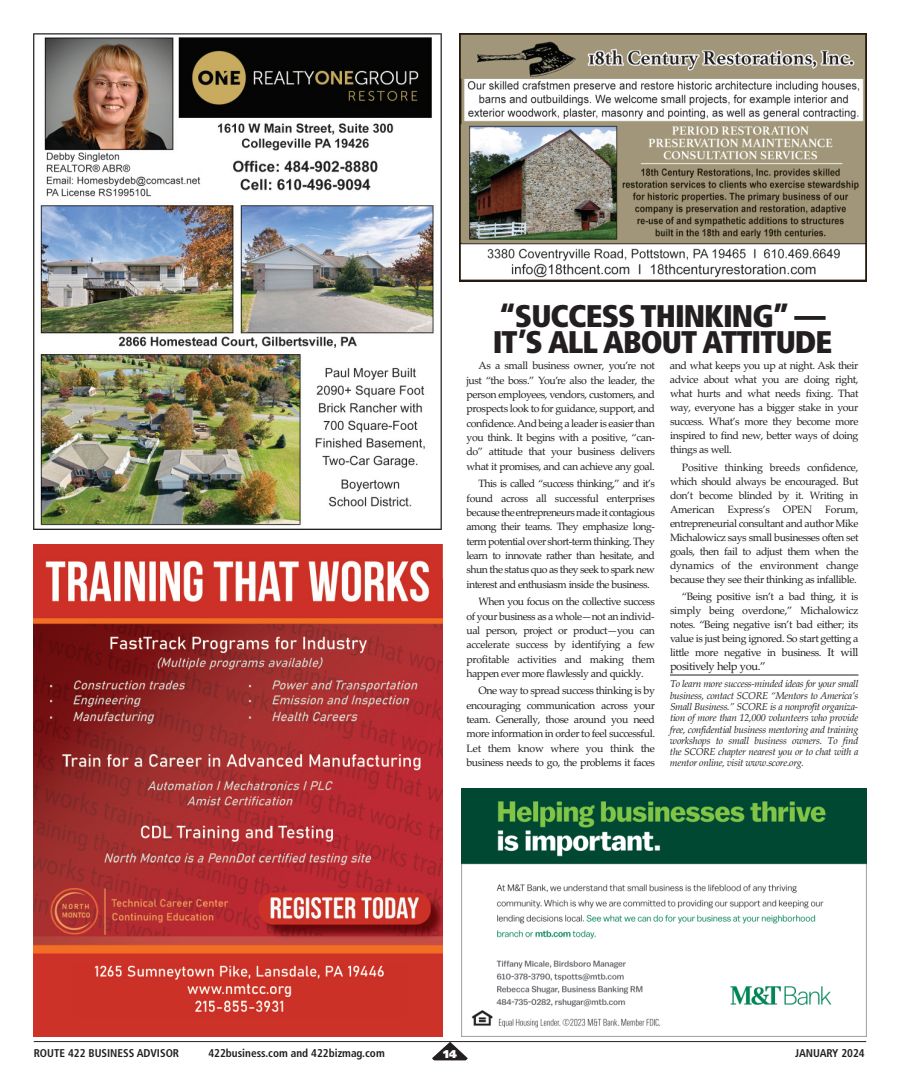
<style>
.page{position:relative;width:900px;height:1092px;background:#fff}
.page>*{position:absolute;margin:0;border:0;box-sizing:border-box;transform-origin:0 0}
.t1{font:900 condensed 31.25px/26.2px "Frutiger";letter-spacing:-.03em;color:#231f20}
.t2{font:700 condensed 11.25px "Frutiger";color:#231f20}
.t3{font:11.25px "Palatino Linotype";letter-spacing:-.04em;color:#231f20}
.t4{font:900 11.25px "Frutiger";color:#fff}
.t5{font:10.62px/14.4px "Palatino Linotype";letter-spacing:-.04em;color:#231f20;text-align:justify}
.t6{font:italic 10px/11.2px "Palatino Linotype";letter-spacing:-.03em;color:#231f20;text-align:justify}
.s1{font-size:11.25px}
</style>
<div class="page">
<hr style="left:34px;top:1041px;width:832px;height:1px;background:#231f20">
<svg style="left:432px;top:1041px;width:36px;height:19px"></svg>
<img style="left:461px;top:788px;width:405px;height:248px">
<img style="left:460px;top:34px;width:406px;height:247px">
<img style="left:34px;top:34px;width:407px;height:495px">
<img style="left:34px;top:544px;width:408px;height:492px">
<hr style="left:670px;top:674px;width:188px;height:1px;background:#231f20">
<h1 class="t1" style="left:493px;top:305px;width:341px">“SUCCESS THINKING” —<br>IT’S ALL ABOUT ATTITUDE</h1>
<p class="t5" style="left:467px;top:358px;width:190px;text-indent:12px">As a small business owner, you’re not just “the boss.” You’re also the leader, the person employees, vendors, customers, and prospects look to for guidance, support, and confidence.And being a leader is easier than you think. It begins with a positive, “can&shy;do” attitude that your business delivers what it promises, and can achieve any goal.</p>
<p class="t5" style="left:467px;top:476px;width:190px;text-indent:12px">This is called “success thinking,” and it’s found across all successful enterprises because the entrepreneurs made it contagious among their teams. They emphasize long&shy;term potential over short-term thinking. They learn to innovate rather than hesitate, and shun the status quo as they seek to spark new interest and enthusiasm inside the business.</p>
<p class="t5" style="left:467px;top:594px;width:190px;text-indent:12px">When you focus on the collective success of your business as a whole—not an individ&shy;ual person, project or product—you can accelerate success by identifying a few profitable activities and making them happen ever more flawlessly and quickly.</p>
<p class="t5" style="left:467px;top:683px;width:190px;text-indent:12px">One way to spread success thinking is by encouraging communication across your team. Generally, those around you need more information in order to feel successful.<br>Let them know where you think the business needs to go, the problems it faces</p>
<p class="t5" style="left:670px;top:358px;width:190px;line-height:14px">and what keeps you up at night. Ask their advice about what you are doing right, what hurts and what needs fixing. That way, everyone has a bigger stake in your success. What’s more they become more inspired to find new, better ways of doing things as well.</p>
<p class="t5" style="left:670px;top:460px;width:190px;line-height:14px;text-indent:12px">Positive thinking breeds confidence, which should always be encouraged. But don’t become blinded by it. Writing in American Express’s OPEN Forum, entrepreneurial consultant and author Mike Michalowicz says small businesses often set goals, then fail to adjust them when the dynamics of the environment change because they see their thinking as infallible.</p>
<p class="t5" style="left:670px;top:589px;width:190px;line-height:14px;text-indent:12px">“Being positive isn’t a bad thing, it is simply being overdone,” Michalowicz notes. “Being negative isn’t bad either; its value is just being ignored. So start getting a little more negative in business. <span class="s1">It will</span></p>
<p class="t3" style="left:670px;top:659px;width:97px">positively help you.”</p>
<p class="t6" style="left:670px;top:678px;width:190px">To learn more success-minded ideas for your small business, contact SCORE “Mentors to America’s Small Business.” SCORE is a nonprofit organiza&shy;tion of more than 12,000 volunteers who provide free, confidential business mentoring and training workshops to small business owners. To find the SCORE chapter nearest you or to chat with a mentor online, visit www.score.org.</p>
<p class="t2" style="left:34px;top:1048px;width:147px">ROUTE 422 BUSINESS ADVISOR</p>
<p class="t2" style="left:208px;top:1048px;width:178px">422business.com and 422bizmag.com</p>
<p class="t4" style="left:443px;top:1049px;width:15px">14</p>
<p class="t2" style="left:795px;top:1048px;width:71px">JANUARY 2024</p>
</div>
